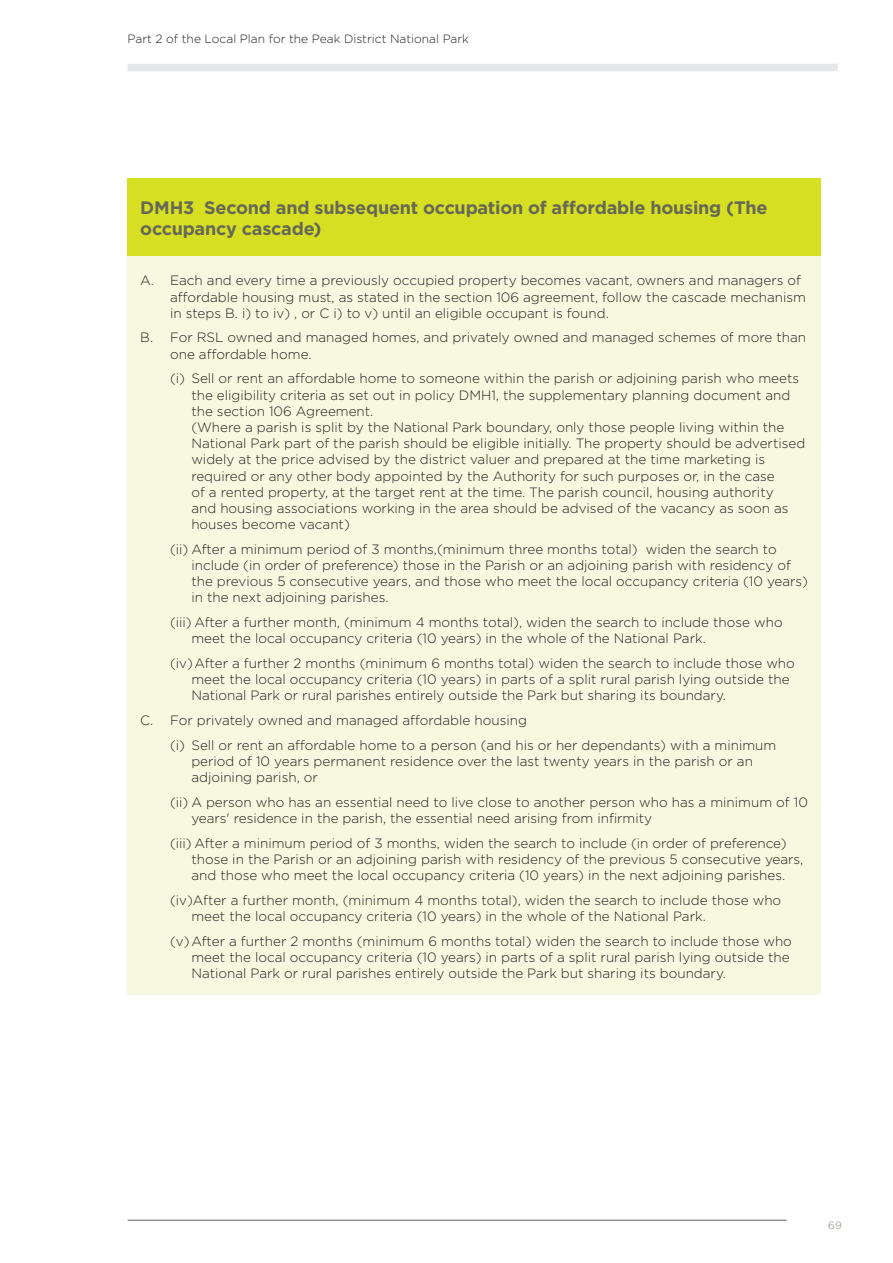
<style>
.page{position:relative;width:893px;height:1263px;background:#fff}
.page>*{position:absolute;margin:0;border:0;box-sizing:border-box;transform-origin:0 0}
.t1{font:700 18px/21px "Gotham";letter-spacing:-.01em;color:#666857}
.t2{font:300 13.5px/16.2px "Gotham";color:#231f20}
.t3{font:300 12px "Gotham";color:#231f20}
.t4{font:300 10.5px "Gotham";color:#818373}
</style>
<div class="page">
<div style="left:128px;top:179px;width:693px;height:77px;background:#d6df21"></div>
<div style="left:128px;top:256px;width:693px;height:738px;background:#f6f9df"></div>
<hr style="left:128px;top:1220px;width:659px;height:1px;background:#636366">
<div style="left:128px;top:64px;width:710px;height:7px;background:#e6e7e9"></div>
<p class="t3" style="left:128px;top:31px;width:343px">Part 2 of the Local Plan for the Peak District National Park</p>
<h1 class="t1" style="left:140px;top:197px;width:629px">DMH3 Second and subsequent occupation of affordable housing (The occupancy cascade)</h1>
<p class="t2" style="left:170px;top:272px;width:637px;text-indent:-30px">A. Each and every time a previously occupied property becomes vacant, owners and managers of affordable housing must, as stated in the section 106 agreement, follow the cascade mechanism in steps B. i) to iv) , or C i) to v) until an eligible occupant is found.</p>
<p class="t2" style="left:170px;top:329px;width:637px;text-indent:-30px">B. For RSL owned and managed homes, and privately owned and managed schemes of more than one affordable home.</p>
<p class="t2" style="left:191px;top:370px;width:615px;text-indent:-21px">(i) Sell or rent an affordable home to someone within the parish or adjoining parish who meets the eligibility criteria as set out in policy DMH1, the supplementary planning document and the section 106 Agreement.<br>(Where a parish is split by the National Park boundary, only those people living within the National Park part of the parish should be eligible initially. The property should be advertised widely at the price advised by the district valuer and prepared at the time marketing is required or any other body appointed by the Authority for such purposes or, in the case<br>of a rented property, at the target rent at the time. The parish council, housing authority<br>and housing associations working in the area should be advised of the vacancy as soon as houses become vacant)</p>
<p class="t2" style="left:191px;top:541px;width:618px;text-indent:-21px">(ii) After a minimum period of 3 months,(minimum three months total) widen the search to include (in order of preference) those in the Parish or an adjoining parish with residency of the previous 5 consecutive years, and those who meet the local occupancy criteria (10 years) in the next adjoining parishes.</p>
<p class="t2" style="left:191px;top:614px;width:593px;text-indent:-21px">(iii) After a further month, (minimum 4 months total), widen the search to include those who meet the local occupancy criteria (10 years) in the whole of the National Park.</p>
<p class="t2" style="left:191px;top:655px;width:605px;text-indent:-21px">(iv)After a further 2 months (minimum 6 months total) widen the search to include those who meet the local occupancy criteria (10 years) in parts of a split rural parish lying outside the<br>National Park or rural parishes entirely outside the Park but sharing its boundary.</p>
<p class="t2" style="left:170px;top:708px;width:608px;line-height:24.8px;text-indent:-30px">C. For privately owned and managed affordable housing<br>(i) Sell or rent an affordable home to a person (and his or her dependants) with a minimum</p>
<p class="t2" style="left:191px;top:753px;width:563px">period of 10 years permanent residence over the last twenty years in the parish or an adjoining parish, or</p>
<p class="t2" style="left:191px;top:794px;width:618px;text-indent:-21px">(ii) A person who has an essential need to live close to another person who has a minimum of 10 years' residence in the parish, the essential need arising from infirmity</p>
<p class="t2" style="left:191px;top:835px;width:613px;text-indent:-21px">(iii) After a minimum period of 3 months, widen the search to include (in order of preference) those in the Parish or an adjoining parish with residency of the previous 5 consecutive years, and those who meet the local occupancy criteria (10 years) in the next adjoining parishes.</p>
<p class="t2" style="left:191px;top:892px;width:591px;text-indent:-21px">(iv)After a further month, (minimum 4 months total), widen the search to include those who meet the local occupancy criteria (10 years) in the whole of the National Park.</p>
<p class="t2" style="left:191px;top:933px;width:602px;text-indent:-21px">(v)After a further 2 months (minimum 6 months total) widen the search to include those who meet the local occupancy criteria (10 years) in parts of a split rural parish lying outside the<br>National Park or rural parishes entirely outside the Park but sharing its boundary.</p>
<p class="t4" style="left:828px;top:1218px;width:15px">69</p>
</div>
